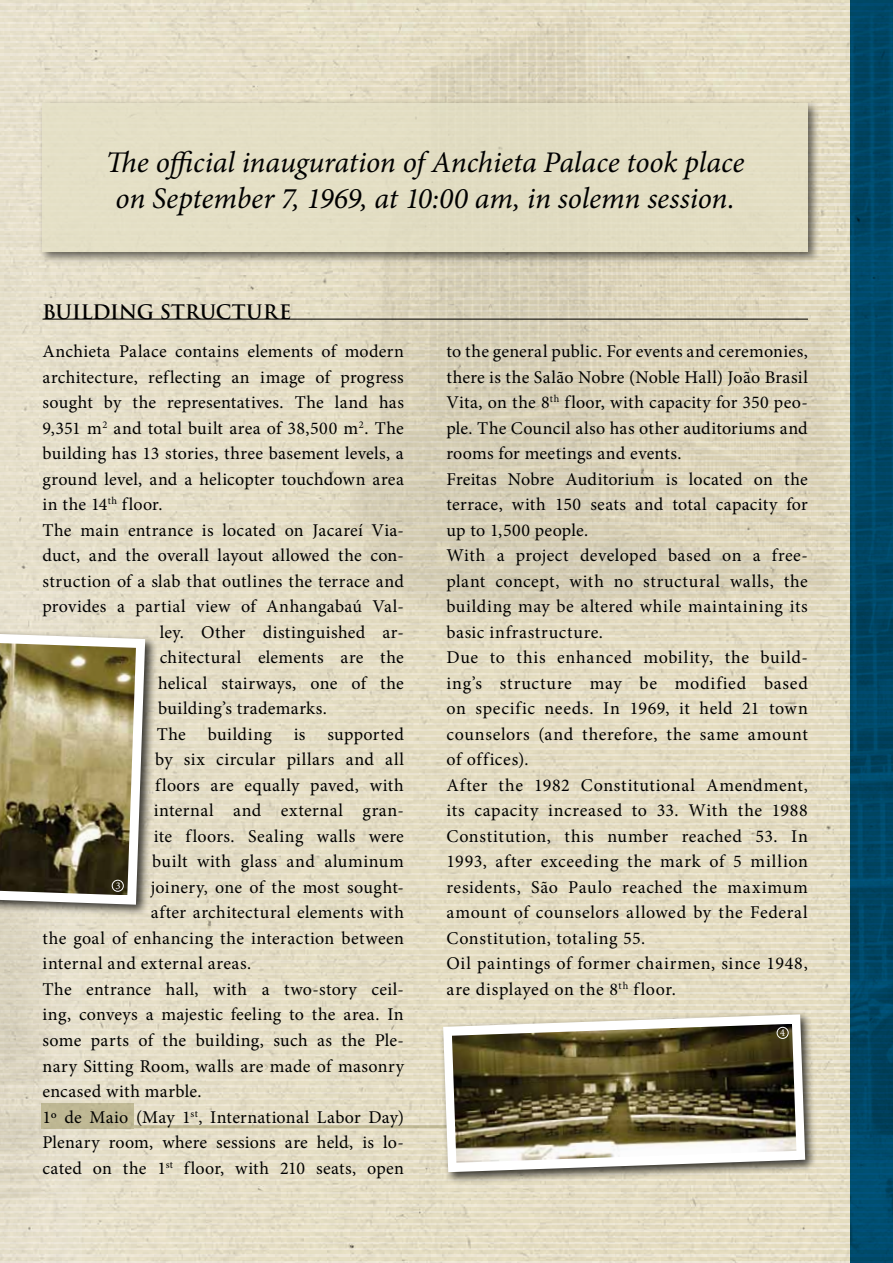
<style>
.page{position:relative;width:893px;height:1263px;background:#fff}
.page>*{position:absolute;margin:0;border:0;box-sizing:border-box;transform-origin:0 0}
.t1{font:italic 30px/36px "Minion Pro";letter-spacing:-.005em;color:#000;text-align:center}
.t2{font:700 19.5px "Trajan Pro";color:#000}
.t3{font:18px/25.5px "Minion Pro";letter-spacing:.025em;color:#000}
</style>
<div class="page">
<img style="left:0;top:0;width:893px;height:1263px">
<div style="left:39px;top:99px;width:781px;height:165px;background:#000;opacity:.75"></div>
<div style="left:43px;top:103px;width:765px;height:149px;background:#e4e0c5"></div>
<div style="left:0;top:629px;width:157px;height:287px;background:#000;opacity:.75"></div>
<hr style="left:43px;top:319px;width:765px;height:1px;background:#000">
<div style="left:439px;top:1010px;width:378px;height:174px;background:#000;opacity:.75"></div>
<svg style="left:443px;top:1014px;width:362px;height:158px"></svg>
<img style="left:452px;top:1024px;width:344px;height:139px">
<div style="left:776px;top:1027px;width:13px;height:12px;border:1px solid #fff;border-radius:50%"></div>
<svg style="left:0;top:634px;width:145px;height:271px;background:#938a68"></svg>
<svg style="left:780px;top:1029px;width:5px;height:7px"></svg>
<h1 class="t1" style="left:106px;top:144px;width:640px">The official inauguration of Anchieta Palace took place on September 7, 1969, at 10:00 am, in solemn session.</h1>
<p class="t2" style="left:43px;top:300px;width:250px">BUILDING STRUCTURE</p>
<p class="t3" style="left:43px;top:339px;width:363px">Anchieta Palace contains elements of modern</p>
<p class="t3" style="left:43px;top:364px;width:363px">architecture, reflecting an image of progress</p>
<p class="t3" style="left:43px;top:390px;width:363px">sought by the representatives. The land has</p>
<p class="t3" style="left:43px;top:415px;width:363px">9,351 m<sup>2</sup> and total built area of 38,500 m<sup>2</sup>. The</p>
<p class="t3" style="left:43px;top:441px;width:363px">building has 13 stories, three basement levels, a</p>
<p class="t3" style="left:43px;top:466px;width:363px">ground level, and a helicopter touchdown area</p>
<p class="t3" style="left:43px;top:492px;width:122px">in the 14<sup>th</sup> floor.</p>
<p class="t3" style="left:43px;top:517px;width:363px">The main entrance is located on Jacareí Via-</p>
<p class="t3" style="left:43px;top:543px;width:363px">duct, and the overall layout allowed the con-</p>
<p class="t3" style="left:43px;top:568px;width:363px">struction of a slab that outlines the terrace and</p>
<p class="t3" style="left:43px;top:594px;width:363px">provides a partial view of Anhangabaú Val-</p>
<p class="t3" style="left:160px;top:619px;width:246px">ley. Other distinguished ar-</p>
<p class="t3" style="left:160px;top:645px;width:246px">chitectural elements are the</p>
<p class="t3" style="left:158px;top:670px;width:247px">helical stairways, one of the</p>
<p class="t3" style="left:158px;top:696px;width:170px">building’s trademarks.</p>
<p class="t3" style="left:157px;top:721px;width:249px">The building is supported</p>
<p class="t3" style="left:155px;top:747px;width:250px">by six circular pillars and all</p>
<p class="t3" style="left:155px;top:772px;width:250px">floors are equally paved, with</p>
<p class="t3" style="left:154px;top:798px;width:252px">internal and external gran-</p>
<p class="t3" style="left:154px;top:823px;width:252px">ite floors. Sealing walls were</p>
<p class="t3" style="left:152px;top:849px;width:253px">built with glass and aluminum</p>
<p class="t3" style="left:151px;top:874px;width:255px">joinery, one of the most sought-</p>
<p class="t3" style="left:151px;top:900px;width:255px">after architectural elements with</p>
<p class="t3" style="left:43px;top:925px;width:363px">the goal of enhancing the interaction between</p>
<p class="t3" style="left:43px;top:951px;width:210px">internal and external areas.</p>
<p class="t3" style="left:43px;top:976px;width:363px">The entrance hall, with a two-story ceil-</p>
<p class="t3" style="left:43px;top:1002px;width:363px">ing, conveys a majestic feeling to the area. In</p>
<p class="t3" style="left:43px;top:1027px;width:363px">some parts of the building, such as the Ple-</p>
<p class="t3" style="left:43px;top:1053px;width:363px">nary Sitting Room, walls are made of masonry</p>
<p class="t3" style="left:43px;top:1078px;width:160px">encased with marble.</p>
<p class="t3" style="left:43px;top:1104px;width:363px">1º de Maio (May 1<sup>st</sup>, International Labor Day)</p>
<p class="t3" style="left:43px;top:1130px;width:363px">Plenary room, where sessions are held, is lo-</p>
<p class="t3" style="left:43px;top:1155px;width:363px">cated on the 1<sup>st</sup> floor, with 210 seats, open</p>
<p class="t3" style="left:446px;top:339px;width:363px">to the general public. For events and ceremonies, there is the Salão Nobre (Noble Hall) João Brasil Vita, on the 8<sup>th</sup> floor, with capacity for 350 peo&shy;ple. The Council also has other auditoriums and rooms for meetings and events.<br>Freitas Nobre Auditorium is located on the terrace, with 150 seats and total capacity for up to 1,500 people.<br>With a project developed based on a free&shy;plant concept, with no structural walls, the building may be altered while maintaining its basic infrastructure.<br>Due to this enhanced mobility, the build&shy;ing’s structure may be modified based on specific needs. In 1969, it held 21 town counselors (and therefore, the same amount of offices).<br>After the 1982 Constitutional Amendment, its capacity increased to 33. With the 1988<br>Constitution, this number reached 53. In 1993, after exceeding the mark of 5 million residents, São Paulo reached the maximum amount of counselors allowed by the Federal Constitution, totaling 55.<br>Oil paintings of former chairmen, since 1948, are displayed on the 8<sup>th</sup> floor.</p>
</div>
